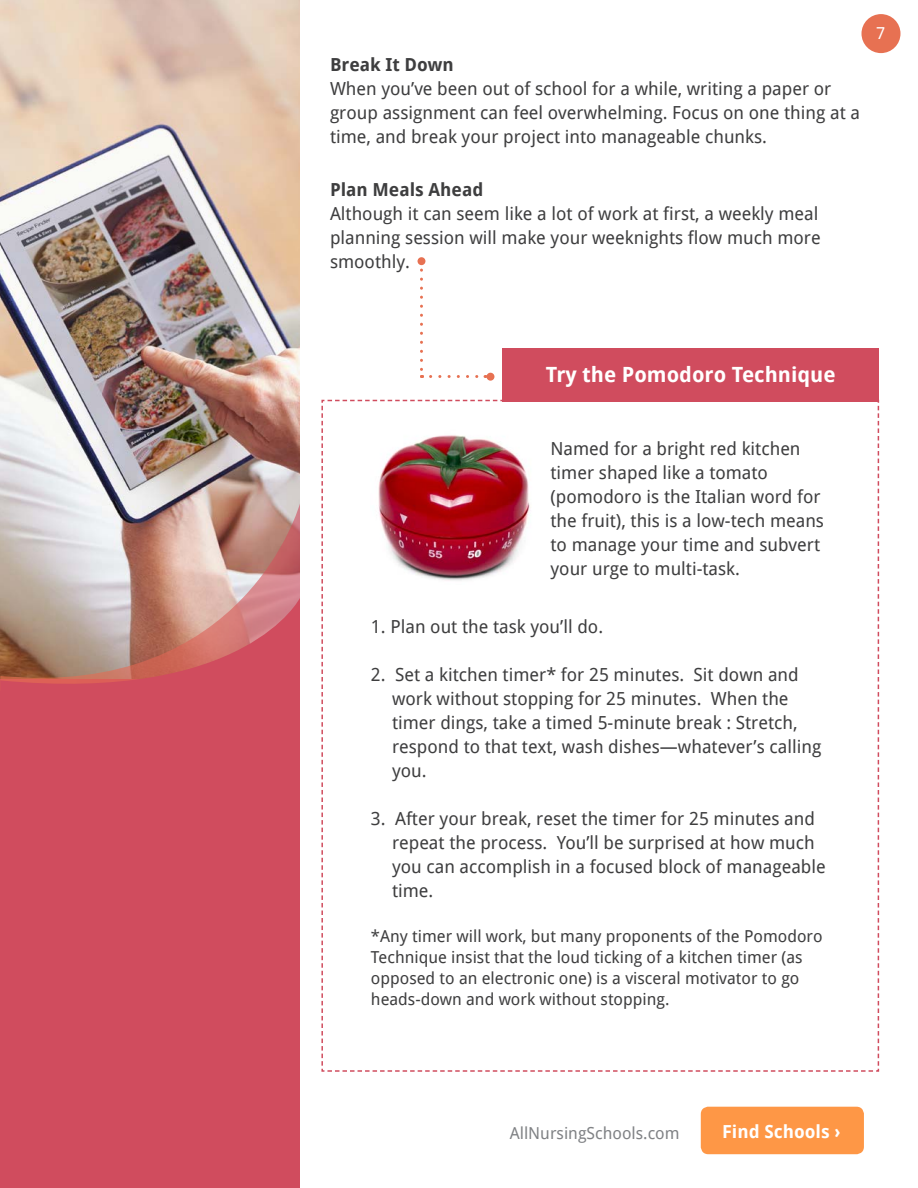
<style>
.page{position:relative;width:918px;height:1188px;background:#fff}
.page>*{position:absolute;margin:0;border:0;box-sizing:border-box;transform-origin:0 0}
.t1{font:700 21px "Droid Sans";color:#fff}
.t2{font:18px/24px "Droid Sans";color:#3e3e3f}
.t3{font:700 18px "Droid Sans";color:#3e3e3f}
.t4{font:700 18px "Droid Sans";color:#fff}
.t5{font:16.5px/21px "Droid Sans";color:#3e3e3f}
.t6{font:16.5px "Droid Sans";color:#808285}
.t7{font:16.5px "Droid Sans";color:#fff}
</style>
<div class="page">
<div style="left:701px;top:1107px;width:163px;height:47px;background:#fe9746;border-radius:8px"></div>
<div style="left:502px;top:348px;width:377px;height:54px;background:#d04c5e"></div>
<div style="left:0;top:0;width:300px;height:1188px;background:#d04c5e"></div>
<img style="left:0;top:0;width:300px;height:503px">
<svg style="left:0;top:503px;width:300px;height:95px;background:#cdafaa"></svg>
<svg style="left:0;top:598px;width:300px;height:86px"></svg>
<div style="left:418px;top:257px;width:7px;height:8px;background:#e77152;border-radius:50%"></div>
<svg style="left:420px;top:270px;width:3px;height:108px"></svg>
<svg style="left:431px;top:375px;width:55px;height:3px"></svg>
<div style="left:487px;top:373px;width:7px;height:8px;background:#e77152;border-radius:50%"></div>
<svg style="left:321px;top:399px;width:559px;height:673px"></svg>
<div style="left:861px;top:14px;width:39px;height:39px;background:#e77152;border-radius:50%"></div>
<p class="t3" style="left:330px;top:55px;width:125px">Break It Down</p>
<p class="t2" style="left:330px;top:77px;width:532px">When you’ve been out of school for a while, writing a paper or group assignment can feel overwhelming. Focus on one thing at a time, and break your project into manageable chunks.</p>
<p class="t3" style="left:330px;top:179px;width:155px">Plan Meals Ahead</p>
<p class="t2" style="left:330px;top:202px;width:492px">Although it can seem like a lot of work at first, a weekly meal planning session will make your weeknights flow much more smoothly.</p>
<p class="t7" style="left:876px;top:24px;width:11px">7</p>
<p class="t1" style="left:546px;top:363px;width:291px">Try the Pomodoro Technique</p>
<p class="t2" style="left:550px;top:437px;width:275px">Named for a bright red kitchen timer shaped like a tomato (pomodoro is the Italian word for the fruit), this is a low-tech means to manage your time and subvert your urge to multi-task.</p>
<p class="t2" style="left:371px;top:615px;width:234px">1. Plan out the task you’ll do.</p>
<p class="t2" style="left:392px;top:663px;width:431px;text-indent:-21px">2. Set a kitchen timer* for 25 minutes. Sit down and work without stopping for 25 minutes. When the timer dings, take a timed 5-minute break : Stretch, respond to that text, wash dishes—whatever’s calling you.</p>
<p class="t2" style="left:392px;top:807px;width:435px;text-indent:-21px">3. After your break, reset the timer for 25 minutes and repeat the process. You’ll be surprised at how much you can accomplish in a focused block of manageable time.</p>
<p class="t5" style="left:371px;top:926px;width:453px">*Any timer will work, but many proponents of the Pomodoro Technique insist that the loud ticking of a kitchen timer (as opposed to an electronic one) is a visceral motivator to go heads-down and work without stopping.</p>
<p class="t6" style="left:510px;top:1124px;width:171px">AllNursingSchools.com</p>
<p class="t4" style="left:722px;top:1121px;width:120px">Find Schools ›</p>
</div>
